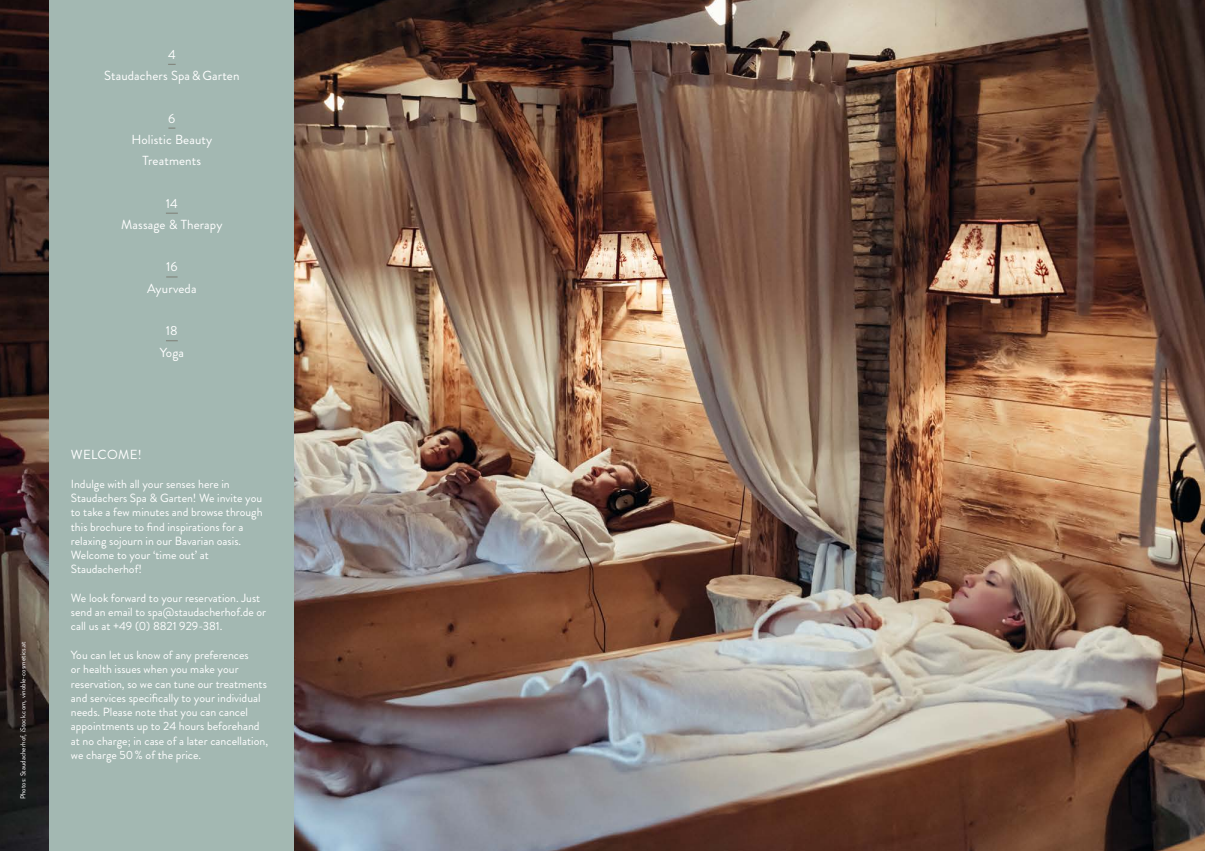
<style>
.page{position:relative;width:1205px;height:851px;background:#fff}
.page>*{position:absolute;margin:0;border:0;box-sizing:border-box;transform-origin:0 0}
.t1{font:13.12px/21.2px "Brandon Grotesque";letter-spacing:.01em;color:#fff;text-align:center}
.t2{font:11.88px/14.2px "Brandon Grotesque";color:#fff}
.t3{font:7.12px "Brandon Grotesque";color:#fff}
</style>
<div class="page">
<img style="left:0;top:0;width:1205px;height:850px">
<div style="left:50px;top:0;width:244px;height:850px;background:#a3b8b2"></div>
<svg style="left:166px;top:213px;width:12px;height:1px"></svg>
<svg style="left:166px;top:277px;width:12px;height:1px"></svg>
<svg style="left:166px;top:340px;width:12px;height:1px"></svg>
<p class="t3" style="left:18px;top:799px;width:159px;rotate:-90deg">Photos: Staudacherhof, iStock.com, vinoble-cosmetics.at</p>
<p class="t1" style="left:104px;top:44px;width:137px">4<br>Staudachers Spa&amp;Garten</p>
<p class="t1" style="left:131px;top:108px;width:82px">6<br>Holistic Beauty<br>Treatments</p>
<p class="t1" style="left:121px;top:193px;width:103px">14<br>Massage &amp; Therapy</p>
<p class="t1" style="left:147px;top:256px;width:51px">16<br>Ayurveda</p>
<p class="t1" style="left:160px;top:320px;width:26px">18<br>Yoga</p>
<p class="t1" style="left:71px;top:444px;width:72px">WELCOME!</p>
<p class="t2" style="left:71px;top:476px;width:193px">Indulge with all your senses here in Staudachers Spa &amp; Garten! We invite you to take a few minutes and browse through this brochure to find inspirations for a relaxing sojourn in our Bavarian oasis.<br>Welcome to your ‘time out’ at Staudacherhof!</p>
<p class="t2" style="left:71px;top:590px;width:197px">We look forward to your reservation. Just send an email to spa@staudacherhof.de or call us at +49 (0) 8821 929-381.</p>
<p class="t2" style="left:71px;top:647px;width:199px">You can let us know of any preferences<br>or health issues when you make your reservation, so we can tune our treatments and services specifically to your individual needs. Please note that you can cancel appointments up to 24 hours beforehand at no charge; in case of a later cancellation, we charge 50% of the price.</p>
</div>
